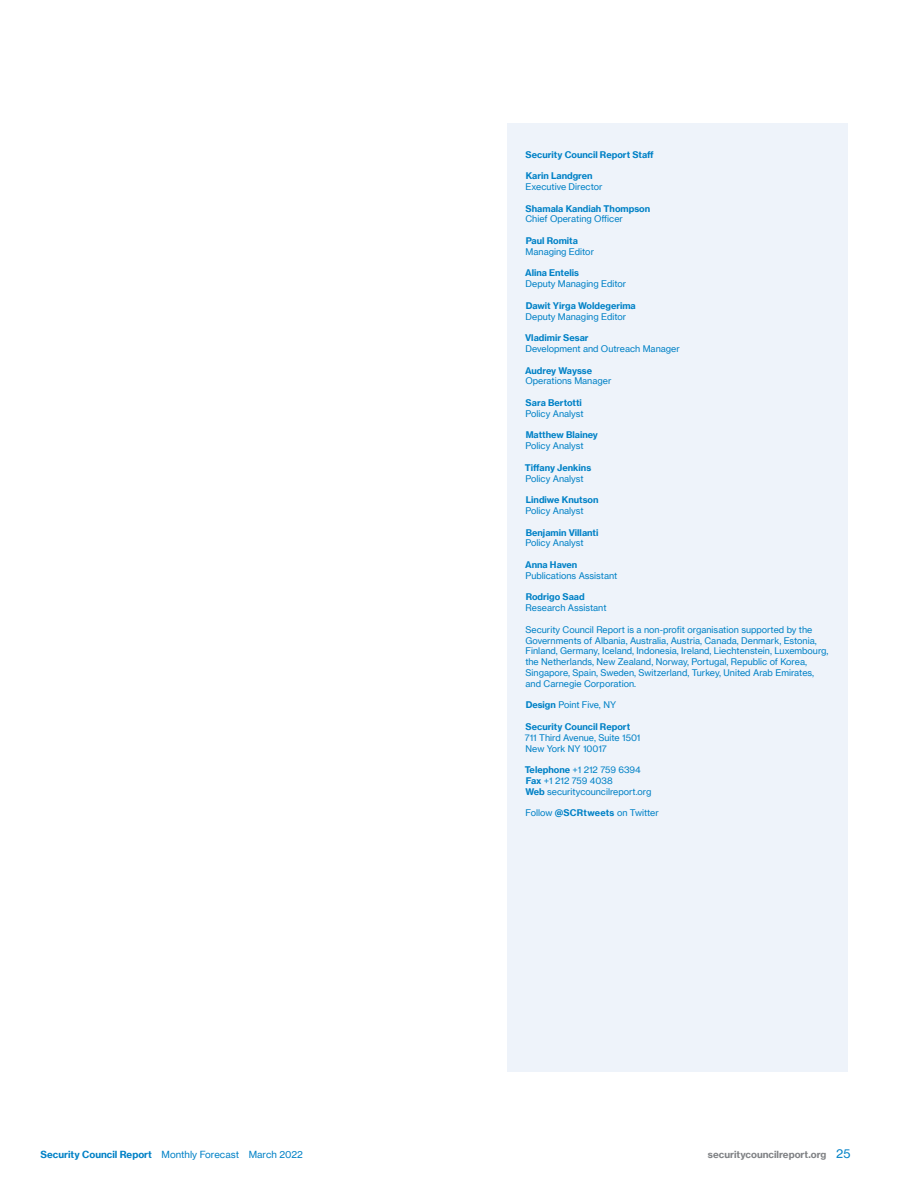
<style>
.page{position:relative;width:918px;height:1188px;background:#fff}
.page>*{position:absolute;margin:0;border:0;box-sizing:border-box;transform-origin:0 0}
.t1{font:9.6px "N Haas Grotesk TX Pro 55 Rg";color:#0081c6}
.t2{font:9.6px "N Haas Grotesk TX Pro 75 Bd";color:#808285}
.t3{font:9px/10.8px "N Haas Grotesk TX Pro 55 Rg";color:#0081c6}
.t4{font:9px "N Haas Grotesk TX Pro 75 Bd";color:#0081c6}
.s1{font-family:"N Haas Grotesk TX Pro 75 Bd"}
.s2{font-family:"N Haas Grotesk TX Pro 55 Rg";font-size:12px;color:#0081c6}
</style>
<div class="page">
<div style="left:507px;top:123px;width:341px;height:949px;background:#eef3fa"></div>
<p class="t4" style="left:526px;top:149px;width:130px">Security Council Report Staff</p>
<p class="t4" style="left:526px;top:170px;width:69px">Karin Landgren</p>
<p class="t3" style="left:526px;top:181px;width:78px">Executive Director</p>
<p class="t4" style="left:526px;top:203px;width:126px">Shamala Kandiah Thompson</p>
<p class="t3" style="left:525px;top:214px;width:99px">Chief Operating Officer</p>
<p class="t4" style="left:526px;top:235px;width:54px">Paul Romita</p>
<p class="t3" style="left:526px;top:246px;width:70px">Managing Editor</p>
<p class="t4" style="left:525px;top:267px;width:56px">Alina Entelis</p>
<p class="t3" style="left:526px;top:278px;width:102px">Deputy Managing Editor</p>
<p class="t4" style="left:526px;top:300px;width:112px">Dawit Yirga Woldegerima</p>
<p class="t3" style="left:526px;top:311px;width:102px">Deputy Managing Editor</p>
<p class="t4" style="left:525px;top:332px;width:65px">Vladimir Sesar</p>
<p class="t3" style="left:526px;top:343px;width:156px">Development and Outreach Manager</p>
<p class="t4" style="left:525px;top:365px;width:69px">Audrey Waysse</p>
<p class="t3" style="left:525px;top:376px;width:88px">Operations Manager</p>
<p class="t4" style="left:526px;top:397px;width:58px">Sara Bertotti</p>
<p class="t3" style="left:526px;top:408px;width:60px">Policy Analyst</p>
<p class="t4" style="left:526px;top:429px;width:74px">Matthew Blainey</p>
<p class="t3" style="left:526px;top:440px;width:60px">Policy Analyst</p>
<p class="t4" style="left:525px;top:462px;width:68px">Tiffany Jenkins</p>
<p class="t3" style="left:526px;top:473px;width:60px">Policy Analyst</p>
<p class="t4" style="left:526px;top:494px;width:74px">Lindiwe Knutson</p>
<p class="t3" style="left:526px;top:505px;width:60px">Policy Analyst</p>
<p class="t4" style="left:526px;top:527px;width:74px">Benjamin Villanti</p>
<p class="t3" style="left:526px;top:538px;width:60px">Policy Analyst</p>
<p class="t4" style="left:525px;top:559px;width:54px">Anna Haven</p>
<p class="t3" style="left:526px;top:570px;width:93px">Publications Assistant</p>
<p class="t4" style="left:526px;top:591px;width:61px">Rodrigo Saad</p>
<p class="t3" style="left:526px;top:602px;width:82px">Research Assistant</p>
<p class="t3" style="left:525px;top:624px;width:305px">Security Council Report is a non-profit organisation supported by the Governments of Albania, Australia, Austria, Canada, Denmark, Estonia, Finland, Germany, Iceland, Indonesia, Ireland, Liechtenstein, Luxembourg, the Netherlands, New Zealand, Norway, Portugal, Republic of Korea, Singapore, Spain, Sweden, Switzerland, Turkey, United Arab Emirates, and Carnegie Corporation.</p>
<p class="t3" style="left:526px;top:700px;width:92px"><span class="s1">Design</span> Point Five, NY</p>
<p class="t4" style="left:526px;top:721px;width:106px">Security Council Report</p>
<p class="t3" style="left:525px;top:732px;width:117px">711 Third Avenue, Suite 1501<br>New York NY 10017</p>
<p class="t3" style="left:525px;top:764px;width:128px"><span class="s1">Telephone</span> +1 212 759 6394<br><span class="s1">Fax</span> +1 212 759 4038<br><span class="s1">Web</span> securitycouncilreport.org</p>
<p class="t3" style="left:526px;top:808px;width:135px">Follow <span class="s1">@SCRtweets</span> on Twitter</p>
<p class="t1" style="left:40px;top:1149px;width:264px"><span class="s1">Security Council Report</span> Monthly Forecast March 2022</p>
<p class="t2" style="left:708px;top:1148px;width:144px">securitycouncilreport.org <span class="s2">25</span></p>
</div>
